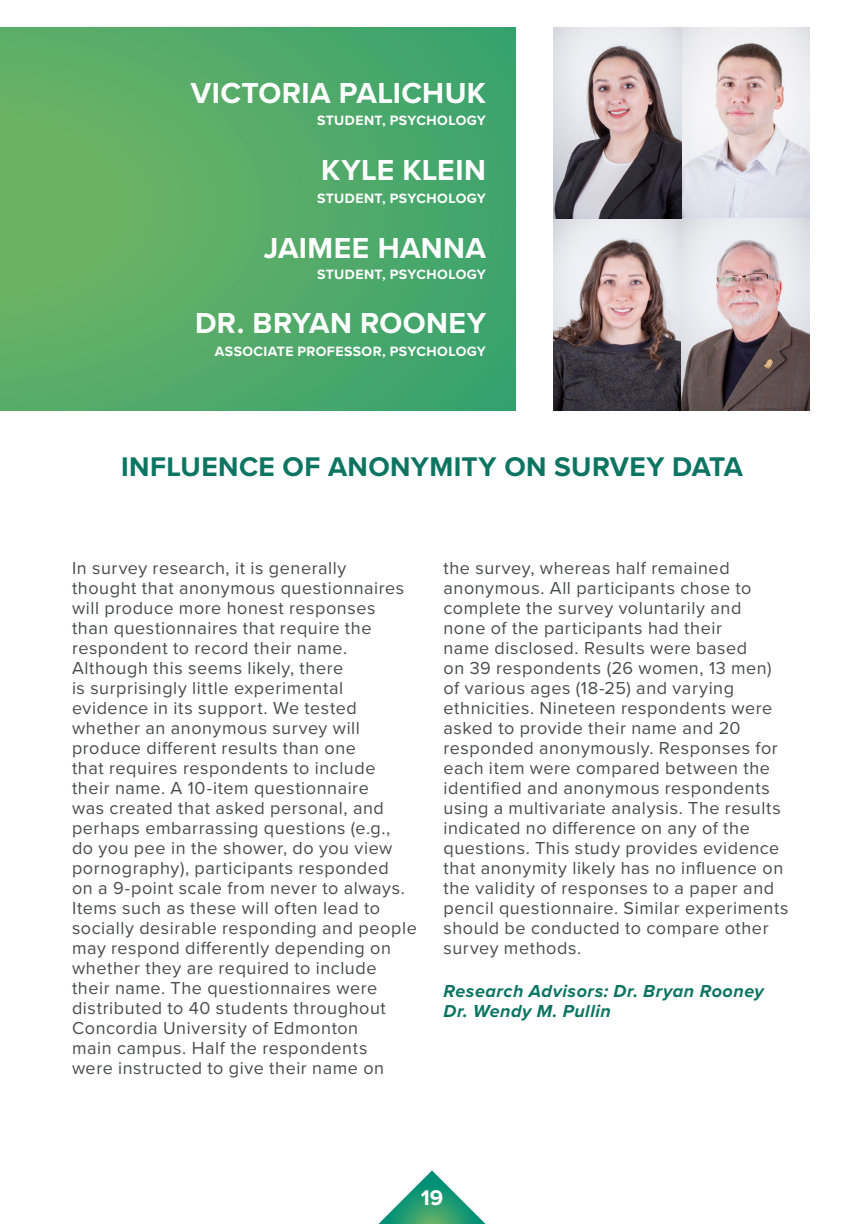
<style>
.page{position:relative;width:864px;height:1224px;background:#fff}
.page>*{position:absolute;margin:0;border:0;box-sizing:border-box;transform-origin:0 0}
.t1{font:700 30px "Proxima Nova";letter-spacing:.01em;color:#fff}
.t2{font:700 28px "Proxima Nova";letter-spacing:.015em;color:#0b7562}
.t3{font:700 22px "Proxima Nova";color:#fff}
.t4{font:18px/20px "Proxima Nova";letter-spacing:.03em;color:#4b4c4d}
.t5{font:italic 700 18px "Proxima Nova";letter-spacing:.03em;color:#0b7562}
.t6{font:700 14px "Proxima Nova";letter-spacing:.03em;color:#fff}
</style>
<div class="page">
<svg style="left:378px;top:1170px;width:108px;height:54px"></svg>
<div style="left:0;top:27px;width:516px;height:383px;background:linear-gradient(to right,#6bb365,#3da36d)"></div>
<img style="left:554px;top:27px;width:256px;height:383px">
<p class="t1" style="left:191px;top:75px;width:297px">VICTORIA PALICHUK</p>
<p class="t6" style="left:317px;top:112px;width:170px">STUDENT, PSYCHOLOGY</p>
<p class="t1" style="left:321px;top:152px;width:166px">KYLE KLEIN</p>
<p class="t6" style="left:317px;top:190px;width:170px">STUDENT, PSYCHOLOGY</p>
<p class="t1" style="left:264px;top:230px;width:224px">JAIMEE HANNA</p>
<p class="t6" style="left:317px;top:266px;width:170px">STUDENT, PSYCHOLOGY</p>
<p class="t1" style="left:195px;top:305px;width:292px">DR. BRYAN ROONEY</p>
<p class="t6" style="left:215px;top:343px;width:273px">ASSOCIATE PROFESSOR, PSYCHOLOGY</p>
<p class="t2" style="left:121px;top:450px;width:623px">INFLUENCE OF ANONYMITY ON SURVEY DATA</p>
<p class="t4" style="left:72px;top:558px;width:346px">In survey research, it is generally<br>thought that anonymous questionnaires will produce more honest responses<br>than questionnaires that require the respondent to record their name.<br>Although this seems likely, there<br>is surprisingly little experimental evidence in its support. We tested whether an anonymous survey will produce different results than one<br>that requires respondents to include their name. A 10-item questionnaire<br>was created that asked personal, and perhaps embarrassing questions (e.g.,<br>do you pee in the shower, do you view pornography), participants responded<br>on a 9-point scale from never to always.<br>Items such as these will often lead to socially desirable responding and people may respond differently depending on whether they are required to include their name. The questionnaires were distributed to 40 students throughout Concordia University of Edmonton<br>main campus. Half the respondents<br>were instructed to give their name on</p>
<p class="t4" style="left:444px;top:558px;width:347px">the survey, whereas half remained anonymous. All participants chose to complete the survey voluntarily and<br>none of the participants had their<br>name disclosed. Results were based<br>on 39 respondents (26 women, 13 men) of various ages (18-25) and varying ethnicities. Nineteen respondents were asked to provide their name and 20 responded anonymously. Responses for each item were compared between the identified and anonymous respondents using a multivariate analysis. The results indicated no difference on any of the questions. This study provides evidence that anonymity likely has no influence on the validity of responses to a paper and pencil questionnaire. Similar experiments should be conducted to compare other survey methods.</p>
<p class="t5" style="left:444px;top:980px;width:322px">Research Advisors: Dr. Bryan Rooney</p>
<p class="t5" style="left:444px;top:1000px;width:169px">Dr. Wendy M. Pullin</p>
<p class="t3" style="left:421px;top:1185px;width:24px">19</p>
</div>
